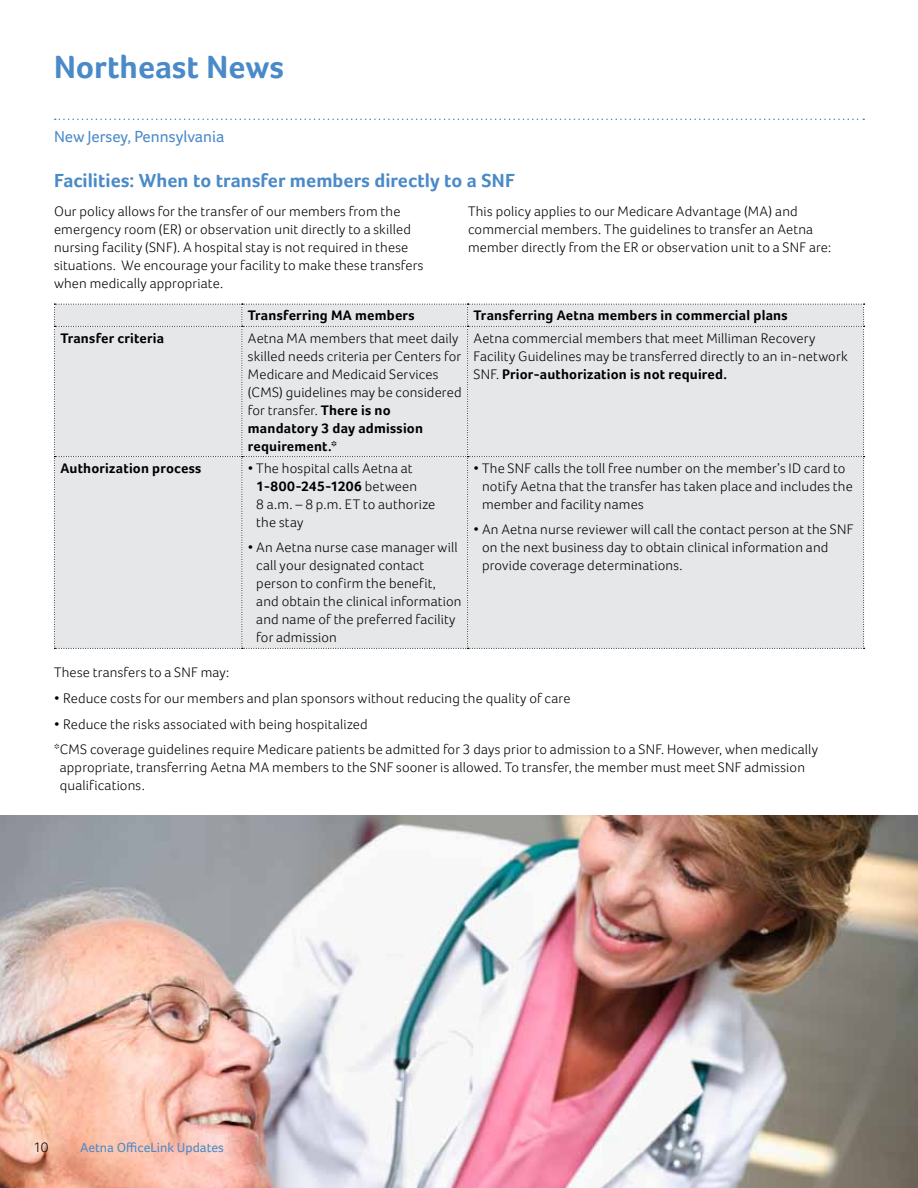
<style>
.page{position:relative;width:918px;height:1188px;background:#fff}
.page>*{position:absolute;margin:0;border:0;box-sizing:border-box;transform-origin:0 0}
.t1{font:700 33px "Foco";letter-spacing:.005em;color:#4a8ac8}
.t2{font:700 19.5px "Foco";letter-spacing:.005em;color:#4a8ac8}
.t3{font:16.5px "Foco";color:#4a8ac8}
.t4{font:300 14.25px/18px "Foco";letter-spacing:.01em;color:#000}
.t5{font:700 14.25px "Foco";letter-spacing:.015em;color:#000}
.t6{font:13.5px "Foco";color:#4a8ac8}
.s1{font-weight:700}
</style>
<div class="page">
<img style="left:0;top:815px;width:918px;height:373px">
<svg style="left:55px;top:119px;width:809px;height:1px"></svg>
<div style="left:54px;top:304px;width:811px;height:345px;background:#e6e7e8"></div>
<h1 class="t1" style="left:54px;top:47px;width:231px">Northeast News</h1>
<p class="t3" style="left:54px;top:127px;width:172px">New Jersey, Pennsylvania</p>
<h2 class="t2" style="left:54px;top:169px;width:462px">Facilities: When to transfer members directly to a SNF</h2>
<p class="t4" style="left:54px;top:202px;width:371px">Our policy allows for the transfer of our members from the emergency room (ER) or observation unit directly to a skilled nursing facility (SNF). A hospital stay is not required in these situations. We encourage your facility to make these transfers when medically appropriate.</p>
<p class="t4" style="left:468px;top:202px;width:365px">This policy applies to our Medicare Advantage (MA) and commercial members. The guidelines to transfer an Aetna member directly from the ER or observation unit to a SNF are:</p>
<p class="t5" style="left:248px;top:307px;width:168px">Transferring MA members</p>
<p class="t5" style="left:474px;top:307px;width:316px">Transferring Aetna members in commercial plans</p>
<p class="t5" style="left:60px;top:329px;width:105px">Transfer criteria</p>
<p class="t4" style="left:248px;top:329px;width:215px">Aetna MA members that meet daily skilled needs criteria per Centers for<br>Medicare and Medicaid Services (CMS) guidelines may be considered for transfer. <span class="s1">There is no mandatory 3 day admission requirement.*</span></p>
<p class="t4" style="left:474px;top:329px;width:376px">Aetna commercial members that meet Milliman Recovery<br>Facility Guidelines may be transferred directly to an in-network<br>SNF. <span class="s1">Prior-authorization is not required.</span></p>
<p class="t5" style="left:60px;top:460px;width:143px">Authorization process</p>
<p class="t4" style="left:256px;top:459px;width:180px;text-indent:-8px">• The hospital calls Aetna at<br><span class="s1">1-800-245-1206</span> between<br>8 a.m. – 8 p.m. ET to authorize the stay</p>
<p class="t4" style="left:256px;top:538px;width:207px;text-indent:-8px">• An Aetna nurse case manager will call your designated contact person to confirm the benefit, and obtain the clinical information and name of the preferred facility for admission</p>
<p class="t4" style="left:482px;top:459px;width:372px;text-indent:-8px">• The SNF calls the toll free number on the member’s ID card to notify Aetna that the transfer has taken place and includes the member and facility names</p>
<p class="t4" style="left:482px;top:520px;width:373px;text-indent:-8px">• An Aetna nurse reviewer will call the contact person at the SNF on the next business day to obtain clinical information and provide coverage determinations.</p>
<p class="t4" style="left:54px;top:663px;width:177px">These transfers to a SNF may:</p>
<p class="t4" style="left:54px;top:689px;width:518px">• Reduce costs for our members and plan sponsors without reducing the quality of care</p>
<p class="t4" style="left:54px;top:711px;width:766px;line-height:25.5px">• Reduce the risks associated with being hospitalized<br>*CMS coverage guidelines require Medicare patients be admitted for 3 days prior to admission to a SNF. However, when medically</p>
<p class="t4" style="left:60px;top:758px;width:747px">appropriate, transferring Aetna MA members to the SNF sooner is allowed. To transfer, the member must meet SNF admission qualifications.</p>
<p class="t4" style="left:34px;top:1136px;width:17px">10</p>
<p class="t6" style="left:80px;top:1137px;width:145px">Aetna OfficeLink Updates</p>
<p class="t4" style="left:34px;top:1138px;width:17px">10</p>
<p class="t6" style="left:80px;top:1139px;width:145px">Aetna OfficeLink Updates</p>
</div>
